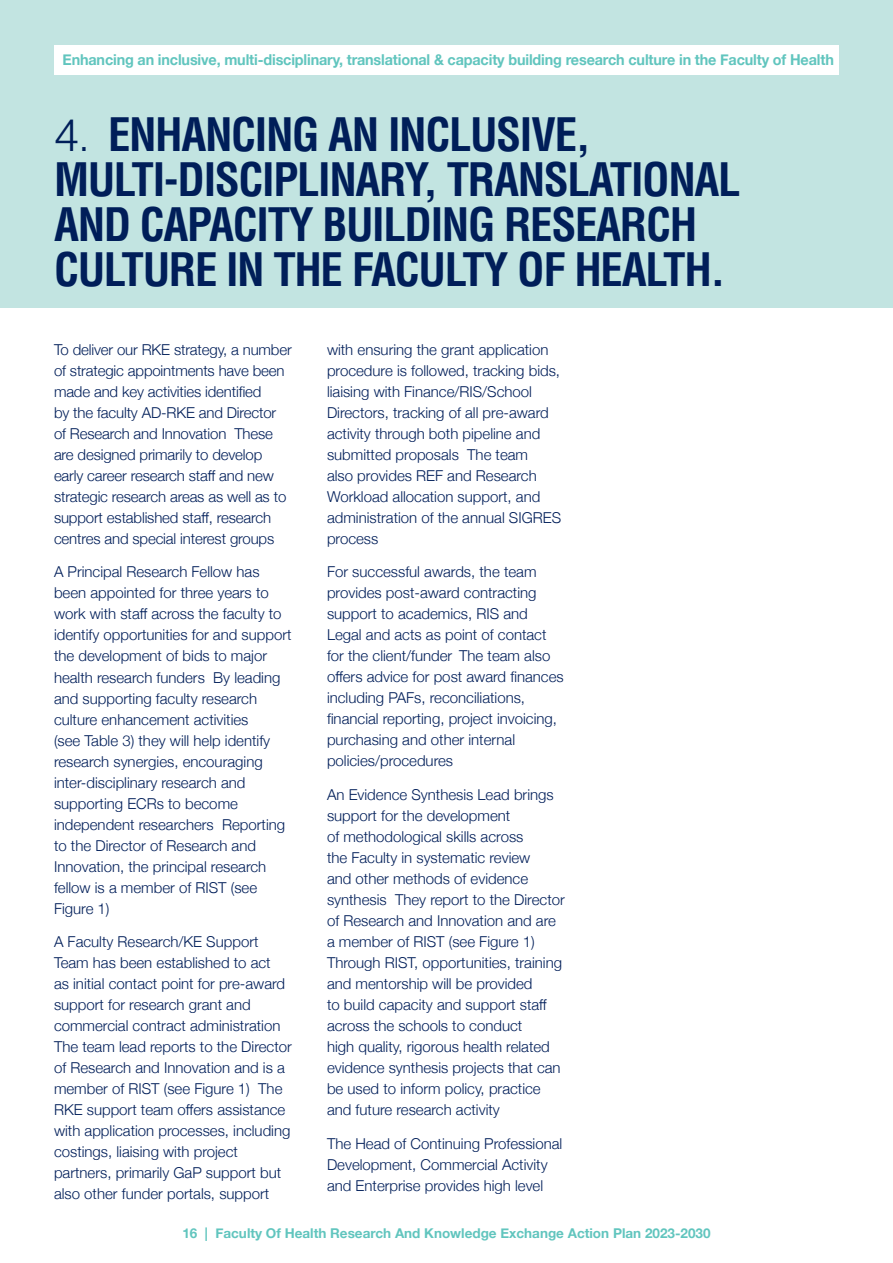
<style>
.page{position:relative;width:893px;height:1263px;background:#fff}
.page>*{position:absolute;margin:0;border:0;box-sizing:border-box;transform-origin:0 0}
.t1{font:700 condensed 45px/45px "Helvetica LT Std";letter-spacing:-.03em;color:#001e59}
.t2{font:300 15px/21px "Helvetica Neue";color:#001e59}
.t3{font:700 15px "Helvetica Neue";letter-spacing:-.01em;color:#61c5be;scale:.96 1}
.t4{font:700 13.5px "Helvetica Neue";color:#61c5be}
.s1{font-weight:300;font-stretch:normal}
</style>
<div class="page">
<div style="left:0;top:0;width:893px;height:308px;background:#c2e4e1"></div>
<div style="left:54px;top:45px;width:785px;height:30px;background:#fff"></div>
<h2 class="t3" style="left:63px;top:48px;width:805px">Enhancing an inclusive, multi-disciplinary, translational &amp; capacity building research culture in the Faculty of Health</h2>
<h1 class="t1" style="left:54px;top:112px;width:688px"><span class="s1">4.</span> ENHANCING AN INCLUSIVE,<br>MULTI-DISCIPLINARY, TRANSLATIONAL<br>AND CAPACITY BUILDING RESEARCH<br>CULTURE IN THE FACULTY OF HEALTH.</h1>
<p class="t2" style="left:54px;top:338px;width:239px">To deliver our RKE strategy, a number of strategic appointments have been made and key activities identified<br>by the faculty AD-RKE and Director of Research and Innovation These are designed primarily to develop early career research staff and new strategic research areas as well as to support established staff, research centres and special interest groups</p>
<p class="t2" style="left:54px;top:560px;width:239px">A Principal Research Fellow has been appointed for three years to work with staff across the faculty to identify opportunities for and support the development of bids to major health research funders By leading and supporting faculty research culture enhancement activities<br>(see Table 3) they will help identify research synergies, encouraging inter-disciplinary research and supporting ECRs to become independent researchers Reporting to the Director of Research and<br>Innovation, the principal research fellow is a member of RIST (see<br>Figure 1)</p>
<p class="t2" style="left:54px;top:930px;width:239px">A Faculty Research/KE Support Team has been established to act<br>as initial contact point for pre-award support for research grant and commercial contract administration The team lead reports to the Director of Research and Innovation and is a member of RIST (see Figure 1) The RKE support team offers assistance with application processes, including costings, liaising with project partners, primarily GaP support but also other funder portals, support</p>
<p class="t2" style="left:327px;top:338px;width:236px">with ensuring the grant application procedure is followed, tracking bids, liaising with Finance/RIS/School<br>Directors, tracking of all pre-award activity through both pipeline and submitted proposals The team<br>also provides REF and Research<br>Workload allocation support, and administration of the annual SIGRES process</p>
<p class="t2" style="left:327px;top:560px;width:238px">For successful awards, the team provides post-award contracting support to academics, RIS and Legal and acts as point of contact for the client/funder The team also offers advice for post award finances including PAFs, reconciliations, financial reporting, project invoicing, purchasing and other internal policies/procedures</p>
<p class="t2" style="left:327px;top:783px;width:239px">An Evidence Synthesis Lead brings support for the development<br>of methodological skills across<br>the Faculty in systematic review<br>and other methods of evidence synthesis They report to the Director of Research and Innovation and are a member of RIST (see Figure 1)<br>Through RIST, opportunities, training and mentorship will be provided<br>to build capacity and support staff across the schools to conduct<br>high quality, rigorous health related evidence synthesis projects that can be used to inform policy, practice and future research activity</p>
<p class="t2" style="left:327px;top:1132px;width:237px">The Head of Continuing Professional<br>Development, Commercial Activity and Enterprise provides high level</p>
<p class="t4" style="left:182px;top:1222px;width:530px">16 | Faculty Of Health Research And Knowledge Exchange Action Plan 2023-2030</p>
</div>
